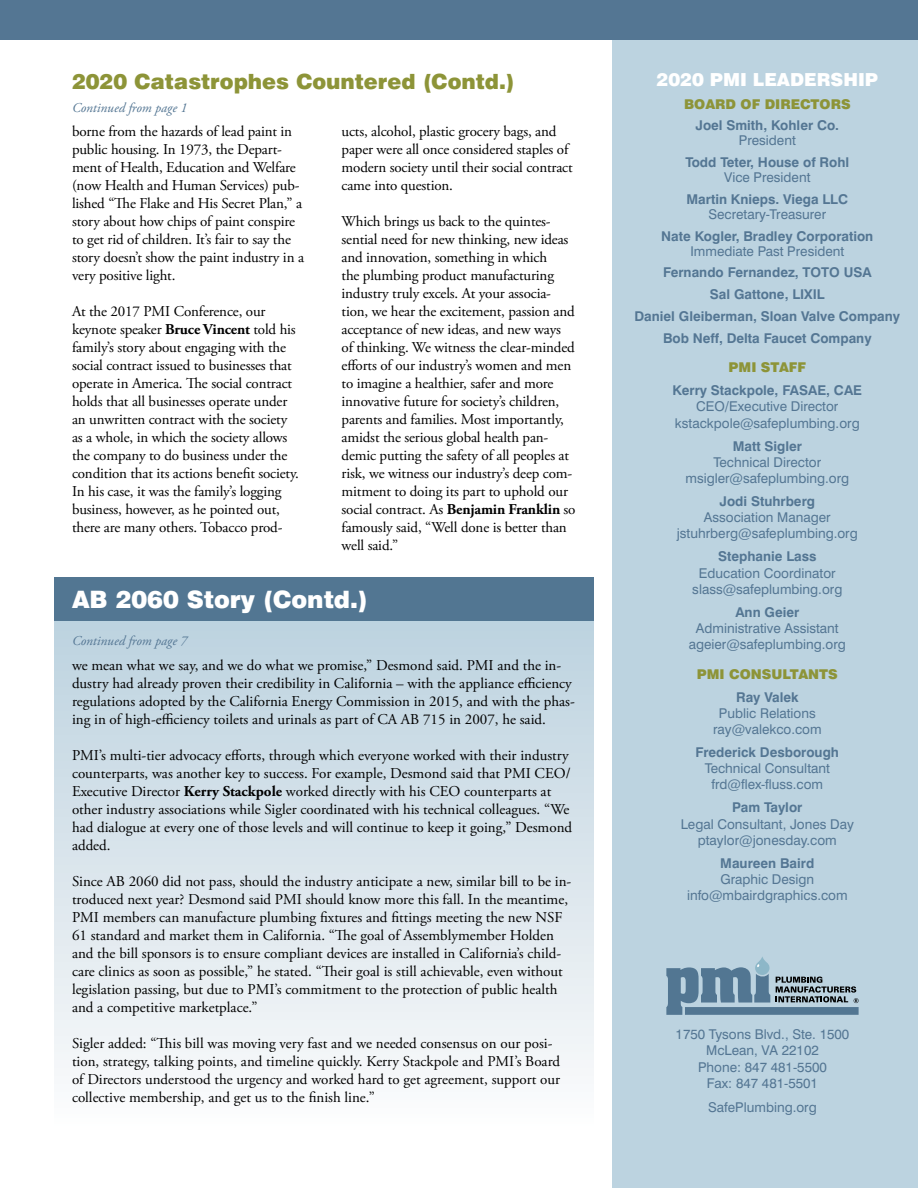
<style>
.page{position:relative;width:918px;height:1188px;background:#fff}
.page>*{position:absolute;margin:0;border:0;box-sizing:border-box;transform-origin:0 0}
.inside_headline{font:900 24px "Swiss 721 BT";color:#fff}
.home_headline{font:900 21px "Swiss 721 BT";color:#8d9438}
.issue_text{font:900 18px "Swiss 721 BT";color:#fff}
.body{font:15px/18px "Adobe Garamond Pro";letter-spacing:-.01em;color:#000}
.issue_text-2{font:13.5px/16.2px "Swiss 721 BT";color:#547693;text-align:center}
.issue_text-3{font:700 13.5px/15px "Swiss 721 BT";color:#547693;text-align:center}
.Schedule_dates{font:13.5px/16.5px "Swiss 721 BT";color:#547693;text-align:center}
.issue_text-4{font:900 13.5px "Swiss 721 BT";color:#8d9438}
.t1{font:italic 13.5px "Adobe Garamond Pro";color:#547693}
.s1{font-weight:700}
.s2{font-weight:400}
</style>
<div class="page">
<div style="left:0;top:0;width:918px;height:40px;background:#547693"></div>
<div style="left:54px;top:621px;width:540px;height:510px;background:linear-gradient(to bottom,#bcd2df,#fcfcfc)"></div>
<div style="left:612px;top:40px;width:306px;height:1148px;background:#bcd3e0"></div>
<svg style="left:755px;top:956px;width:15px;height:19px"></svg>
<div style="left:685px;top:1007px;width:174px;height:8px;background:#527692"></div>
<svg style="left:666px;top:964px;width:104px;height:51px"></svg>
<svg style="left:776px;top:977px;width:83px;height:26px"></svg>
<div style="left:54px;top:578px;width:540px;height:43px;background:#527692"></div>
<p class="home_headline" style="left:72px;top:69px;width:444px">2020 Catastrophes Countered (Contd.)</p>
<p class="body" style="left:72px;top:123px;width:234px">borne from the hazards of lead paint in public housing. In 1973, the Depart&shy;ment of Health, Education and Welfare (now Health and Human Services) pub&shy;lished “The Flake and His Secret Plan,” a story about how chips of paint conspire to get rid of children. It’s fair to say the story doesn’t show the paint industry in a very positive light.</p>
<p class="body" style="left:72px;top:303px;width:228px">At the 2017 PMI Conference, our keynote speaker <span class="s1">Bruce Vincent</span> told his family’s story about engaging with the social contract issued to businesses that operate in America. The social contract holds that all businesses operate under an unwritten contract with the society as a whole, in which the society allows the company to do business under the condition that its actions benefit society.<br>In his case, it was the family’s logging business, however, as he pointed out, there are many others. Tobacco prod-</p>
<p class="t1" style="left:72px;top:100px;width:117px">Continued from page 1</p>
<p class="body" style="left:342px;top:123px;width:233px">ucts, alcohol, plastic grocery bags, and paper were all once considered staples of modern society until their social contract came into question.</p>
<p class="body" style="left:342px;top:213px;width:236px">Which brings us back to the quintes&shy;sential need for new thinking, new ideas and innovation, something in which<br>the plumbing product manufacturing industry truly excels. At your associa&shy;tion, we hear the excitement, passion and acceptance of new ideas, and new ways of thinking. We witness the clear-minded efforts of our industry’s women and men to imagine a healthier, safer and more innovative future for society’s children, parents and families. Most importantly, amidst the serious global health pan&shy;demic putting the safety of all peoples at risk, we witness our industry’s deep com&shy;mitment to doing its part to uphold our social contract. As <span class="s1">Benjamin Franklin</span> so famously said, “Well done is better than well said.”</p>
<p class="inside_headline" style="left:72px;top:585px;width:298px">AB 2060 Story (Contd.)</p>
<p class="t1" style="left:72px;top:632px;width:117px">Continued from page 7</p>
<p class="body" style="left:72px;top:657px;width:504px">we mean what we say, and we do what we promise,” Desmond said. PMI and the in&shy;dustry had already proven their credibility in California – with the appliance efficiency regulations adopted by the California Energy Commission in 2015, and with the phas&shy;ing in of high-efficiency toilets and urinals as part of CA AB 715 in 2007, he said.</p>
<p class="body" style="left:72px;top:747px;width:502px">PMI’s multi-tier advocacy efforts, through which everyone worked with their industry counterparts, was another key to success. For example, Desmond said that PMI CEO/ Executive Director <span class="s1">Kerry Stackpole</span> worked directly with his CEO counterparts at other industry associations while Sigler coordinated with his technical colleagues. “We had dialogue at every one of those levels and will continue to keep it going,” Desmond added.</p>
<p class="body" style="left:72px;top:873px;width:501px">Since AB 2060 did not pass, should the industry anticipate a new, similar bill to be in&shy;troduced next year? Desmond said PMI should know more this fall. In the meantime, PMI members can manufacture plumbing fixtures and fittings meeting the new NSF 61 standard and market them in California. “The goal of Assemblymember Holden and the bill sponsors is to ensure compliant devices are installed in California’s child&shy;care clinics as soon as possible,” he stated. “Their goal is still achievable, even without legislation passing, but due to PMI’s commitment to the protection of public health and a competitive marketplace.”</p>
<p class="body" style="left:72px;top:1035px;width:490px">Sigler added: “This bill was moving very fast and we needed consensus on our posi&shy;tion, strategy, talking points, and timeline quickly. Kerry Stackpole and PMI’s Board of Directors understood the urgency and worked hard to get agreement, support our collective membership, and get us to the finish line.”</p>
<p class="issue_text" style="left:657px;top:69px;width:223px">2020 PMI LEADERSHIP</p>
<p class="issue_text-4" style="left:684px;top:96px;width:168px">BOARD OF DIRECTORS</p>
<p class="issue_text-3" style="left:696px;top:118px;width:145px">Joel Smith, Kohler Co.<br><span class="s2">President</span></p>
<p class="issue_text-3" style="left:685px;top:155px;width:165px">Todd Teter, House of Rohl<br><span class="s2">Vice President</span></p>
<p class="issue_text-3" style="left:687px;top:191px;width:163px">Martin Knieps. Viega LLC<br><span class="s2">Secretary-Treasurer</span></p>
<p class="issue_text-3" style="left:661px;top:228px;width:214px">Nate Kogler, Bradley Corporation<br><span class="s2">Immediate Past President</span></p>
<p class="issue_text-3" style="left:663px;top:265px;width:210px">Fernando Fernandez, TOTO USA</p>
<p class="issue_text-3" style="left:710px;top:287px;width:116px">Sal Gattone, LIXIL</p>
<p class="issue_text-3" style="left:634px;top:308px;width:267px">Daniel Gleiberman, Sloan Valve Company</p>
<p class="issue_text-3" style="left:663px;top:330px;width:210px">Bob Neff, Delta Faucet Company</p>
<p class="issue_text-4" style="left:729px;top:359px;width:79px">PMI STAFF</p>
<p class="issue_text-2" style="left:673px;top:382px;width:191px"><span class="s1">Kerry Stackpole, FASAE, CAE<br></span>CEO<span class="s1">/</span>Executive Director kstackpole@safeplumbing.org</p>
<p class="issue_text-2" style="left:685px;top:438px;width:165px"><span class="s1">Matt Sigler<br></span>Technical Director msigler@safeplumbing.org</p>
<p class="issue_text-2" style="left:677px;top:493px;width:182px"><span class="s1">Jodi Stuhrberg<br></span>Association Manager jstuhrberg@safeplumbing.org</p>
<p class="issue_text-2" style="left:692px;top:548px;width:152px"><span class="s1">Stephanie Lass<br></span>Education Coordinator slass@safeplumbing.org</p>
<p class="issue_text-2" style="left:689px;top:604px;width:159px"><span class="s1">Ann Geier<br></span>Administrative Assistant ageier@safeplumbing.org</p>
<p class="issue_text-4" style="left:697px;top:666px;width:143px">PMI CONSULTANTS</p>
<p class="issue_text-2" style="left:713px;top:689px;width:110px"><span class="s1">Ray Valek<br></span>Public Relations ray@valekco.com</p>
<p class="issue_text-2" style="left:696px;top:744px;width:145px"><span class="s1">Frederick Desborough<br></span>Technical Consultant frd@flex-fluss.com</p>
<p class="issue_text-2" style="left:681px;top:799px;width:175px"><span class="s1">Pam Taylor<br></span>Legal Consultant, Jones Day ptaylor@jonesday.com</p>
<p class="issue_text-2" style="left:687px;top:855px;width:162px"><span class="s1">Maureen Baird<br></span>Graphic Design info@mbairdgraphics.com</p>
<p class="Schedule_dates" style="left:676px;top:1026px;width:175px">1750 Tysons Blvd., Ste. 1500<br>McLean, VA 22102<br>Phone: 847 481-5500<br>Fax: 847 481-5501</p>
<p class="Schedule_dates" style="left:708px;top:1099px;width:110px">SafePlumbing.org</p>
</div>
